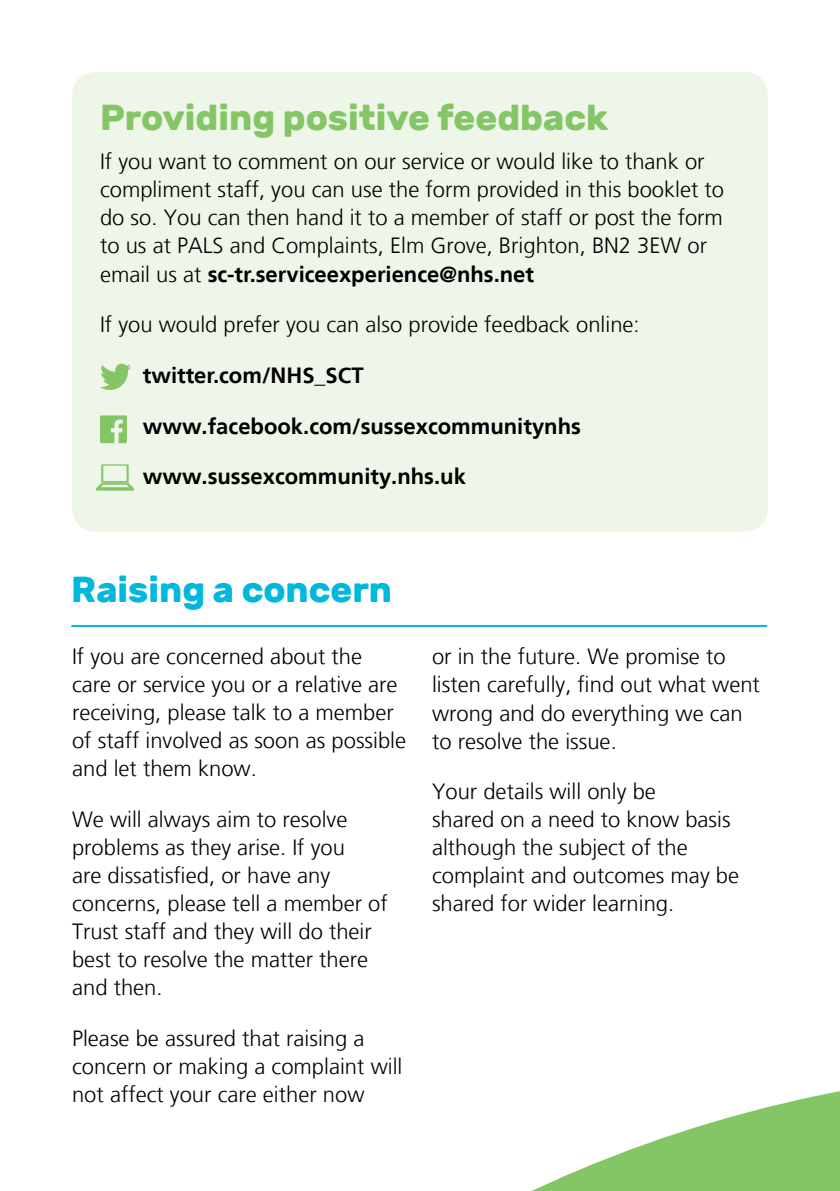
<style>
.page{position:relative;width:840px;height:1191px;background:#fff}
.page>*{position:absolute;margin:0;border:0;box-sizing:border-box;transform-origin:0 0}
.t1{font:700 36px "Rubik";color:#84c665}
.t2{font:700 36px "Rubik";color:#00b8db}
.t3{font:300 22px/28px "Frutiger LT";color:#000}
.t4{font:700 22px "Frutiger LT";color:#000}
.s1{font-weight:700}
</style>
<div class="page">
<div style="left:72px;top:72px;width:695px;height:459px;background:#edf6e8;border-radius:24px"></div>
<svg style="left:96px;top:464px;width:38px;height:26px"></svg>
<svg style="left:100px;top:364px;width:31px;height:26px"></svg>
<svg style="left:100px;top:415px;width:27px;height:28px"></svg>
<hr style="left:71px;top:625px;width:695px;height:2px;background:#00b8db">
<svg style="left:532px;top:1091px;width:307px;height:100px;fill:#84c665"></svg>
<h1 class="t1" style="left:100px;top:96px;width:509px">Providing positive feedback</h1>
<p class="t3" style="left:100px;top:148px;width:625px">If you want to comment on our service or would like to thank or compliment staff, you can use the form provided in this booklet to do so. You can then hand it to a member of staff or post the form to us at PALS and Complaints, Elm Grove, Brighton, BN2 3EW or email us at <span class="s1">sc-tr.serviceexperience@nhs.net</span></p>
<p class="t3" style="left:100px;top:311px;width:541px">If you would prefer you can also provide feedback online:</p>
<p class="t4" style="left:143px;top:362px;width:222px">twitter.com/NHS_SCT</p>
<p class="t4" style="left:143px;top:413px;width:439px">www.facebook.com/sussexcommunitynhs</p>
<p class="t4" style="left:143px;top:464px;width:324px">www.sussexcommunity.nhs.uk</p>
<h1 class="t2" style="left:71px;top:568px;width:322px">Raising a concern</h1>
<p class="t3" style="left:72px;top:643px;width:335px">If you are concerned about the care or service you or a relative are receiving, please talk to a member of staff involved as soon as possible and let them know.</p>
<p class="t3" style="left:72px;top:806px;width:317px">We will always aim to resolve problems as they arise. If you<br>are dissatisfied, or have any concerns, please tell a member of<br>Trust staff and they will do their best to resolve the matter there and then.</p>
<p class="t3" style="left:72px;top:1024px;width:332px">Please be assured that raising a concern or making a complaint will not affect your care either now</p>
<p class="t3" style="left:432px;top:643px;width:329px">or in the future. We promise to listen carefully, find out what went wrong and do everything we can to resolve the issue.</p>
<p class="t3" style="left:432px;top:778px;width:308px">Your details will only be<br>shared on a need to know basis although the subject of the complaint and outcomes may be shared for wider learning.</p>
</div>
